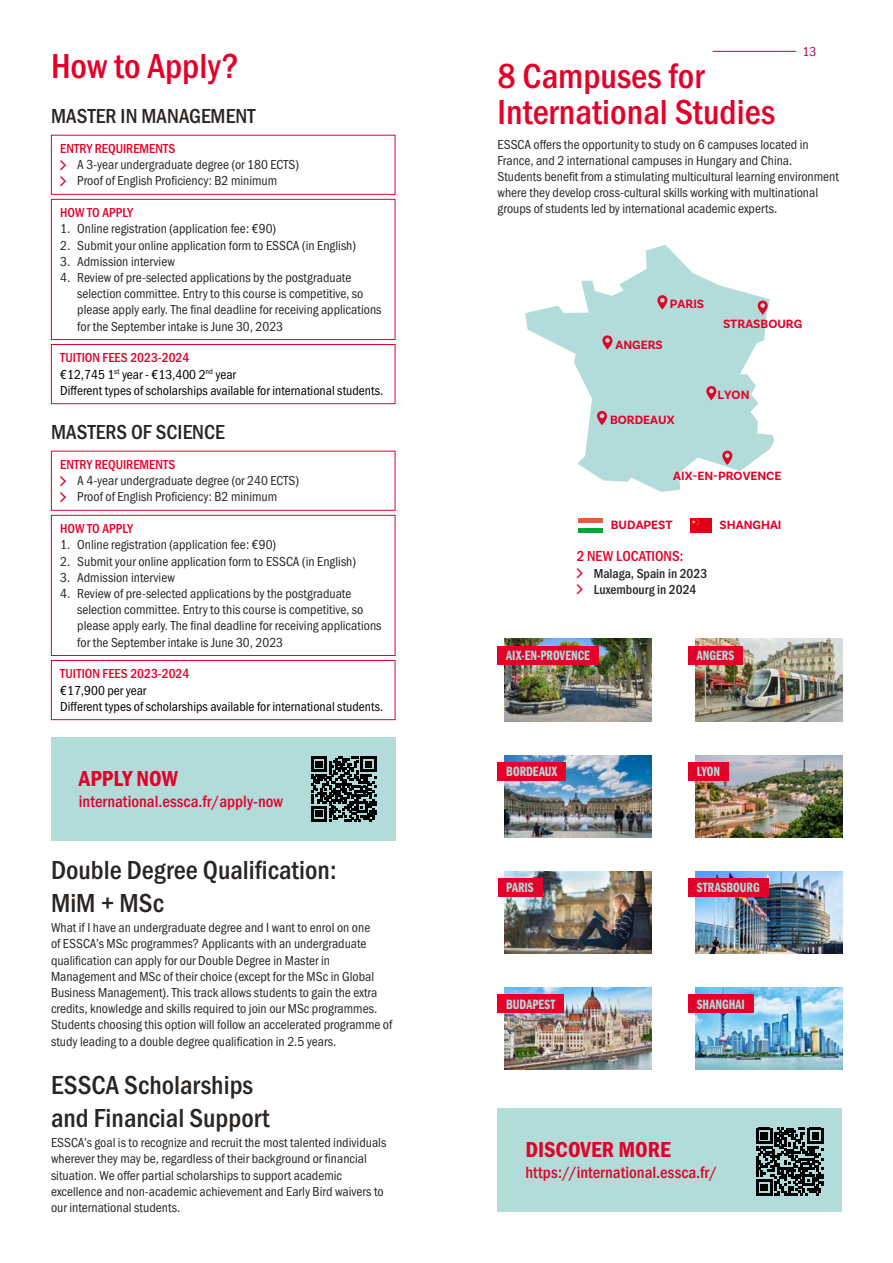
<style>
.page{position:relative;width:893px;height:1263px;background:#fff}
.page>*{position:absolute;margin:0;border:0;box-sizing:border-box;transform-origin:0 0}
.t1{font:500 36px/36px "Franklin Gothic URW Cond";color:#e40028}
.t2{font:500 27px/32.4px "Franklin Gothic URW Cond";color:#292523}
.t3{font:22.5px "Franklin Gothic URW Con Dem";color:#e40028}
.t4{font:500 21px "Franklin Gothic URW Cond";color:#292523}
.t5{font:500 16.8px "Franklin Gothic URW Cond";color:#e40028}
.t6{font:500 15px "Franklin Gothic URW Cond";color:#e40028}
.t7{font:13.95px "Franklin Gothic URW Com Dem";color:#b1dcda}
.t8{font:13.5px/16.2px "Franklin Gothic URW Cond";color:#292523}
.t9{font:13.5px/16.2px "Franklin Gothic URW Cond";color:#000}
.t10{font:500 13.5px "Franklin Gothic URW Cond";color:#e40028}
.t11{font:500 13.5px/16.2px "Franklin Gothic URW Cond";color:#292523}
.t12{font:13.5px "Franklin Gothic URW Cond";color:#b40053}
.t13{font:700 12.6px "Basic Sans";color:#e40028}
.s1{font-weight:500;color:#e40028}
</style>
<div class="page">
<div style="left:51px;top:135px;width:344px;height:60px;border:1px solid #e40028"></div>
<div style="left:51px;top:199px;width:344px;height:141px;border:1px solid #e40028"></div>
<div style="left:51px;top:344px;width:344px;height:60px;border:1px solid #e40028"></div>
<div style="left:51px;top:451px;width:344px;height:60px;border:1px solid #e40028"></div>
<div style="left:51px;top:515px;width:344px;height:141px;border:1px solid #e40028"></div>
<div style="left:51px;top:660px;width:344px;height:60px;border:1px solid #e40028"></div>
<div style="left:51px;top:737px;width:344px;height:104px;background:#b1dcda"></div>
<svg style="left:311px;top:756px;width:65px;height:66px"></svg>
<svg style="left:525px;top:245px;width:249px;height:247px;fill:#b1dcda"></svg>
<div style="left:578px;top:518px;width:25px;height:5px;background:#eb5a3c"></div>
<div style="left:578px;top:528px;width:25px;height:5px;background:#00a534"></div>
<div style="left:690px;top:518px;width:21px;height:15px;background:#e30017"></div>
<svg style="left:692px;top:519px;width:7px;height:6px"></svg>
<svg style="left:602px;top:335px;width:10px;height:15px"></svg>
<svg style="left:758px;top:300px;width:10px;height:15px"></svg>
<svg style="left:706px;top:386px;width:10px;height:14px"></svg>
<svg style="left:597px;top:411px;width:10px;height:14px"></svg>
<svg style="left:722px;top:451px;width:10px;height:14px"></svg>
<svg style="left:657px;top:295px;width:10px;height:14px"></svg>
<div style="left:497px;top:1108px;width:345px;height:104px;background:#b1dcda"></div>
<svg style="left:756px;top:1128px;width:67px;height:67px"></svg>
<img style="left:695px;top:987px;width:147px;height:82px">
<div style="left:688px;top:995px;width:66px;height:18px;background:#e40028"></div>
<img style="left:505px;top:871px;width:147px;height:82px">
<div style="left:497px;top:879px;width:45px;height:18px;background:#e40028"></div>
<img style="left:505px;top:755px;width:147px;height:82px">
<div style="left:497px;top:762px;width:69px;height:18px;background:#e40028"></div>
<img style="left:505px;top:639px;width:147px;height:82px">
<div style="left:497px;top:646px;width:102px;height:18px;background:#e40028"></div>
<img style="left:505px;top:987px;width:147px;height:82px">
<div style="left:497px;top:995px;width:67px;height:18px;background:#e40028"></div>
<img style="left:695px;top:871px;width:147px;height:82px">
<div style="left:688px;top:879px;width:80px;height:18px;background:#e40028"></div>
<img style="left:695px;top:755px;width:147px;height:82px">
<div style="left:688px;top:762px;width:41px;height:18px;background:#e40028"></div>
<img style="left:695px;top:639px;width:147px;height:82px">
<div style="left:688px;top:646px;width:55px;height:18px;background:#e40028"></div>
<hr style="left:712px;top:51px;width:84px;height:1px;background:#b40053">
<h1 class="t1" style="left:51px;top:46px;width:190px">How to Apply?</h1>
<h3 class="t4" style="left:51px;top:101px;width:206px">MASTER IN MANAGEMENT</h3>
<p class="t10" style="left:60px;top:139px;width:117px">ENTRY REQUIREMENTS</p>
<p class="t8" style="left:77px;top:156px;width:223px">A 3-year undergraduate degree (or 180 ECTS)<br>Proof of English Proficiency: B2 minimum</p>
<p class="t10" style="left:60px;top:203px;width:74px">HOW TO APPLY</p>
<p class="t8" style="left:60px;top:220px;width:217px">1. Online registration (application fee: €90)</p>
<p class="t8" style="left:60px;top:236px;width:297px">2. Submit your online application form to ESSCA (in English)</p>
<p class="t8" style="left:60px;top:252px;width:116px">3. Admission interview</p>
<p class="t8" style="left:77px;top:269px;width:306px;text-indent:-17px">4. Review of pre-selected applications by the postgraduate selection committee. Entry to this course is competitive, so please apply early. The final deadline for receiving applications for the September intake is June 30, 2023</p>
<p class="t9" style="left:60px;top:349px;width:325px"><span class="s1">TUITION FEES 2023-2024<br></span>€12,745 1<sup>st</sup> year - €13,400 2<sup>nd</sup> year<br>Different types of scholarships available for international students.</p>
<h3 class="t4" style="left:51px;top:417px;width:175px">MASTERS OF SCIENCE</h3>
<p class="t10" style="left:60px;top:455px;width:117px">ENTRY REQUIREMENTS</p>
<p class="t8" style="left:77px;top:472px;width:223px">A 4-year undergraduate degree (or 240 ECTS)<br>Proof of English Proficiency: B2 minimum</p>
<p class="t10" style="left:60px;top:519px;width:74px">HOW TO APPLY</p>
<p class="t8" style="left:60px;top:536px;width:217px">1. Online registration (application fee: €90)</p>
<p class="t8" style="left:60px;top:552px;width:297px">2. Submit your online application form to ESSCA (in English)</p>
<p class="t8" style="left:60px;top:568px;width:116px">3. Admission interview</p>
<p class="t8" style="left:77px;top:584px;width:306px;text-indent:-17px">4. Review of pre-selected applications by the postgraduate selection committee. Entry to this course is competitive, so please apply early. The final deadline for receiving applications for the September intake is June 30, 2023</p>
<p class="t10" style="left:60px;top:664px;width:131px">TUITION FEES 2023-2024</p>
<p class="t9" style="left:60px;top:681px;width:325px">€17,900 per year<br>Different types of scholarships available for international students.</p>
<h3 class="t3" style="left:79px;top:763px;width:100px">APPLY NOW</h3>
<p class="t5" style="left:79px;top:789px;width:206px">international.essca.fr/apply-now</p>
<h2 class="t2" style="left:51px;top:852px;width:287px">Double Degree Qualification:<br>MiM + MSc</h2>
<p class="t8" style="left:51px;top:919px;width:343px">What if I have an undergraduate degree and I want to enrol on one<br>of ESSCA’s MSc programmes? Applicants with an undergraduate qualification can apply for our Double Degree in Master in Management and MSc of their choice (except for the MSc in Global Business Management). This track allows students to gain the extra credits, knowledge and skills required to join our MSc programmes.<br>Students choosing this option will follow an accelerated programme of study leading to a double degree qualification in 2.5 years.</p>
<h2 class="t2" style="left:51px;top:1067px;width:220px">ESSCA Scholarships and Financial Support</h2>
<p class="t8" style="left:51px;top:1134px;width:337px">ESSCA’s goal is to recognize and recruit the most talented individuals wherever they may be, regardless of their background or financial situation. We offer partial scholarships to support academic excellence and non‑academic achievement and Early Bird waivers to our international students.</p>
<p class="t12" style="left:803px;top:42px;width:15px">13</p>
<h1 class="t1" style="left:497px;top:55px;width:279px">8 Campuses for<br>International Studies</h1>
<p class="t8" style="left:497px;top:135px;width:343px">ESSCA offers the opportunity to study on 6 campuses located in France, and 2 international campuses in Hungary and China.<br>Students benefit from a stimulating multicultural learning environment where they develop cross‑cultural skills working with multinational groups of students led by international academic experts.</p>
<p class="t13" style="left:670px;top:296px;width:36px">PARIS</p>
<p class="t13" style="left:615px;top:337px;width:49px">ANGERS</p>
<p class="t13" style="left:723px;top:316px;width:81px">STRASBOURG</p>
<p class="t13" style="left:610px;top:412px;width:66px">BORDEAUX</p>
<p class="t13" style="left:717px;top:387px;width:34px">LYON</p>
<p class="t13" style="left:673px;top:468px;width:110px">AIX-EN-PROVENCE</p>
<p class="t13" style="left:611px;top:517px;width:63px">BUDAPEST</p>
<p class="t13" style="left:720px;top:517px;width:63px">SHANGHAI</p>
<p class="t6" style="left:577px;top:546px;width:108px">2 NEW LOCATIONS:</p>
<p class="t11" style="left:594px;top:564px;width:115px">Malaga, Spain in 2023<br>Luxembourg in 2024</p>
<p class="t7" style="left:506px;top:646px;width:85px">AIX-EN-PROVENCE</p>
<p class="t7" style="left:697px;top:646px;width:39px">ANGERS</p>
<p class="t7" style="left:506px;top:762px;width:53px">BORDEAUX</p>
<p class="t7" style="left:697px;top:762px;width:25px">LYON</p>
<p class="t7" style="left:506px;top:878px;width:29px">PARIS</p>
<p class="t7" style="left:697px;top:878px;width:64px">STRASBOURG</p>
<p class="t7" style="left:506px;top:994px;width:51px">BUDAPEST</p>
<p class="t7" style="left:697px;top:994px;width:49px">SHANGHAI</p>
<h3 class="t3" style="left:525px;top:1134px;width:147px">DISCOVER MORE</h3>
<p class="t5" style="left:525px;top:1160px;width:193px">https://international.essca.fr/</p>
</div>
